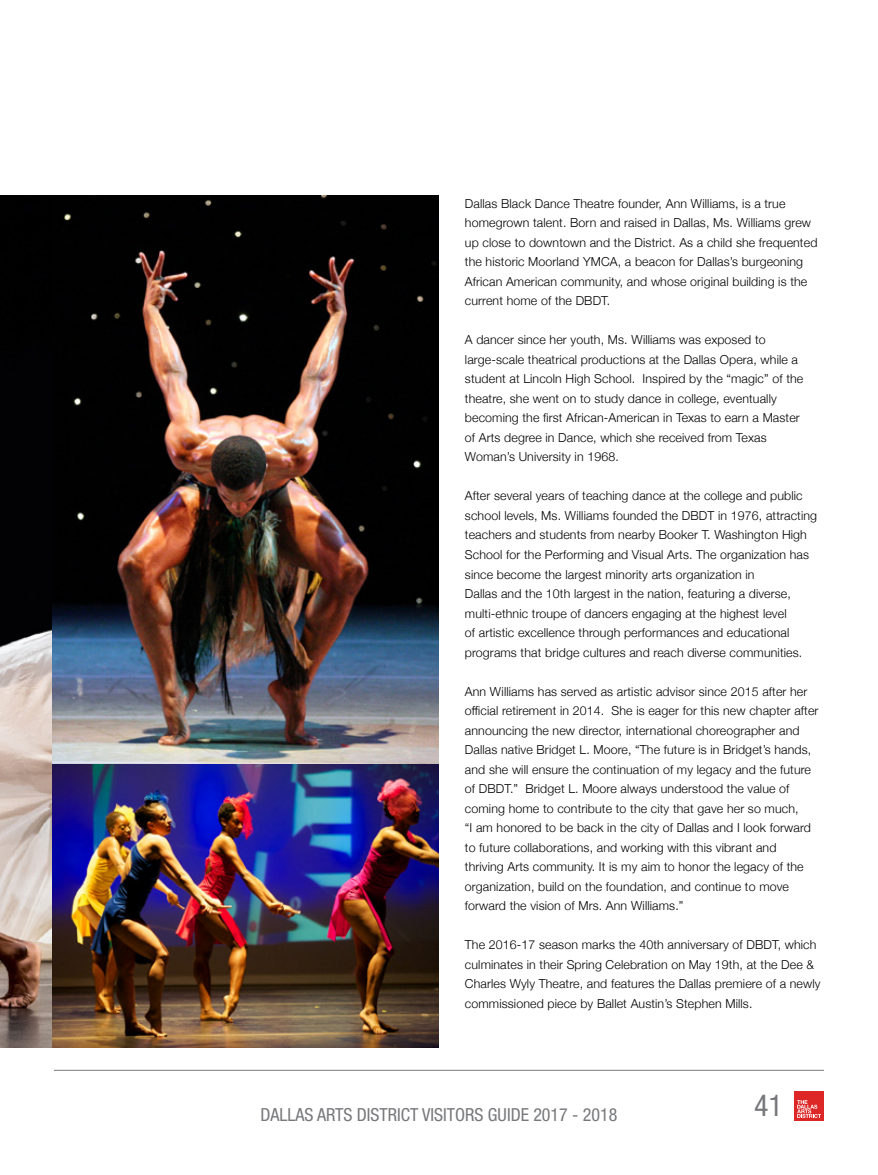
<style>
.page{position:relative;width:878px;height:1175px;background:#fff}
.page>*{position:absolute;margin:0;border:0;box-sizing:border-box;transform-origin:0 0}
.t1{font:condensed 30px "Helvetica Neue";color:#77787b}
.t2{font:condensed 18px "Helvetica Neue";color:#77787b}
.t3{font:300 12.3px/19.5px "Helvetica Neue";letter-spacing:.01em;color:#000}
</style>
<div class="page">
<div style="left:794px;top:1091px;width:30px;height:29px;background:#dc2726"></div>
<svg style="left:797px;top:1100px;width:24px;height:18px"></svg>
<hr style="left:54px;top:1069px;width:770px;height:1px;background:#77787b">
<img style="left:0;top:196px;width:52px;height:851px">
<img style="left:52px;top:196px;width:387px;height:851px">
<p class="t3" style="left:465px;top:193px;width:354px">Dallas Black Dance Theatre founder, Ann Williams, is a true homegrown talent. Born and raised in Dallas, Ms. Williams grew up close to downtown and the District. As a child she frequented the historic Moorland YMCA, a beacon for Dallas’s burgeoning African American community, and whose original building is the current home of the DBDT.</p>
<p class="t3" style="left:465px;top:330px;width:340px">A dancer since her youth, Ms. Williams was exposed to large-scale theatrical productions at the Dallas Opera, while a student at Lincoln High School. Inspired by the “magic” of the theatre, she went on to study dance in college, eventually becoming the first African-American in Texas to earn a Master of Arts degree in Dance, which she received from Texas Woman’s University in 1968.</p>
<p class="t3" style="left:465px;top:486px;width:353px">After several years of teaching dance at the college and public school levels, Ms. Williams founded the DBDT in 1976, attracting teachers and students from nearby Booker T. Washington High School for the Performing and Visual Arts. The organization has since become the largest minority arts organization in<br>Dallas and the 10th largest in the nation, featuring a diverse, multi-ethnic troupe of dancers engaging at the highest level<br>of artistic excellence through performances and educational programs that bridge cultures and reach diverse communities.</p>
<p class="t3" style="left:465px;top:681px;width:355px">Ann Williams has served as artistic advisor since 2015 after her official retirement in 2014. She is eager for this new chapter after announcing the new director, international choreographer and Dallas native Bridget L. Moore, “The future is in Bridget’s hands, and she will ensure the continuation of my legacy and the future of DBDT.” Bridget L. Moore always understood the value of coming home to contribute to the city that gave her so much,<br>“I am honored to be back in the city of Dallas and I look forward to future collaborations, and working with this vibrant and<br>thriving Arts community. It is my aim to honor the legacy of the organization, build on the foundation, and continue to move forward the vision of Mrs. Ann Williams.”</p>
<p class="t3" style="left:465px;top:934px;width:357px">The 2016-17 season marks the 40th anniversary of DBDT, which culminates in their Spring Celebration on May 19th, at the Dee &amp; Charles Wyly Theatre, and features the Dallas premiere of a newly commissioned piece by Ballet Austin’s Stephen Mills.</p>
<h2 class="t2" style="left:260px;top:1104px;width:358px">DALLAS ARTS DISTRICT VISITORS GUIDE 2017 - 2018</h2>
<h1 class="t1" style="left:754px;top:1088px;width:30px">41</h1>
</div>
